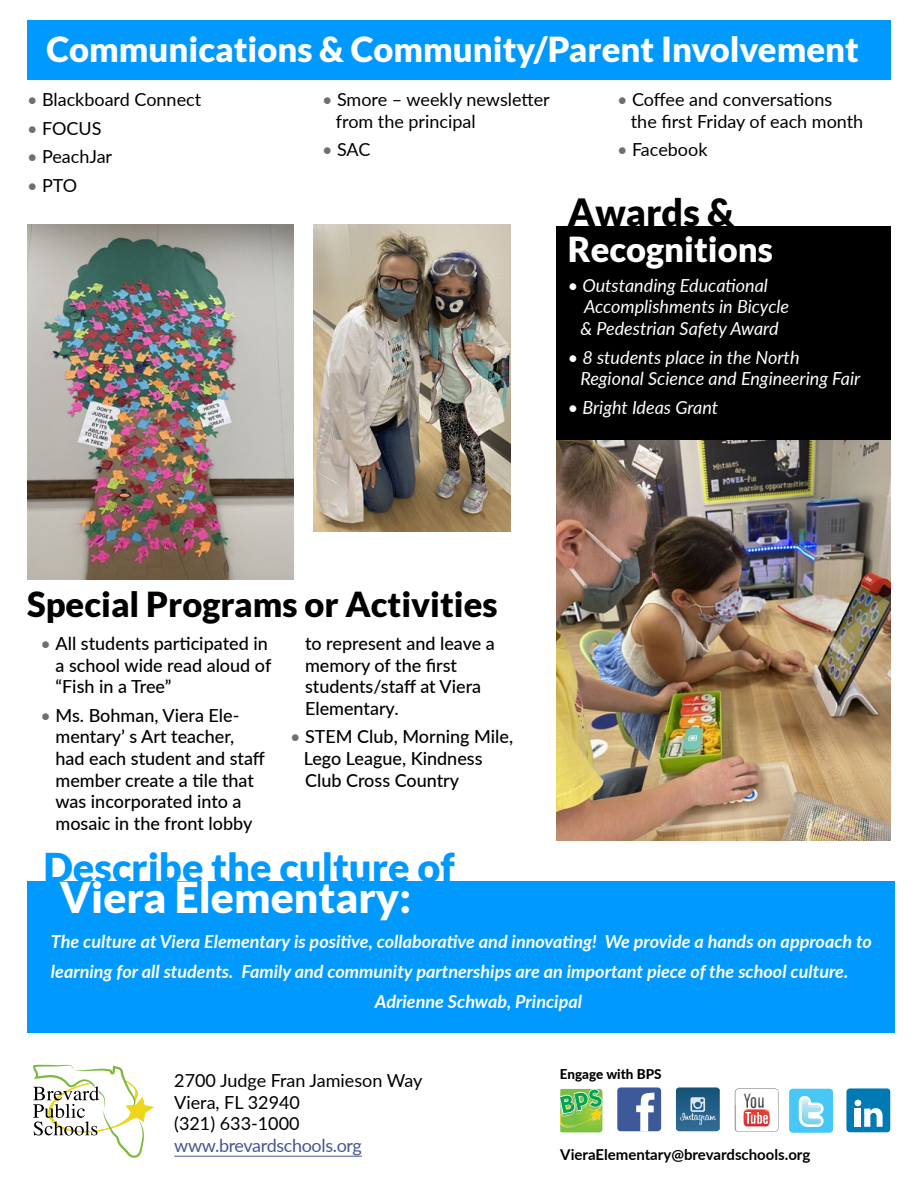
<style>
.page{position:relative;width:918px;height:1188px;background:#fff}
.page>*{position:absolute;margin:0;border:0;box-sizing:border-box;transform-origin:0 0}
.t1{font:900 42.6px "Lato";color:#fff}
.t2{font:900 39.75px "Lato";color:#09f}
.t3{font:900 37.5px "Lato";color:#000}
.t4{font:900 34.5px "Lato";color:#fff}
.t5{font:900 34.5px "Lato";color:#000}
.t6{font:500 18px/21.6px "Lato";color:#000}
.t7{font:italic 700 18px "Lato";color:#fff}
.t8{font:18px/21.6px "Lato";color:#000}
.t9{font:italic 18px/21.6px "Lato";color:#fff}
.t10{font:18px "Lato";letter-spacing:-.02em;color:#465792}
.t11{font:700 15px "Lato";color:#000}
.t12{font:800 13.5px "Lato";color:#000}
.s1{color:#6e7070}
.s2{font-weight:400;color:#6e7070}
</style>
<div class="page">
<div style="left:556px;top:226px;width:335px;height:221px;background:#000"></div>
<div style="left:27px;top:21px;width:864px;height:59px;background:#09f"></div>
<div style="left:27px;top:881px;width:867px;height:152px;background:#09f"></div>
<svg style="left:33px;top:1065px;width:121px;height:93px"></svg>
<hr style="left:174px;top:1156px;width:188px;height:1px;background:#465792">
<div style="left:617px;top:1087px;width:44px;height:44px;background:#3d5999;border-radius:3px"></div>
<svg style="left:636px;top:1093px;width:18px;height:39px"></svg>
<img style="left:560px;top:1128px;width:42px;height:4px">
<svg style="left:560px;top:1089px;width:42px;height:39px;background:#7cc359"></svg>
<div style="left:789px;top:1089px;width:44px;height:44px;background:#47c7f5;border-radius:4px"></div>
<svg style="left:799px;top:1096px;width:25px;height:31px"></svg>
<div style="left:846px;top:1089px;width:44px;height:43px;background:#007ab5;border-radius:3px"></div>
<svg style="left:855px;top:1100px;width:28px;height:27px"></svg>
<svg style="left:735px;top:1089px;width:43px;height:43px"></svg>
<img style="left:676px;top:1087px;width:44px;height:44px">
<svg style="left:680px;top:1097px;width:36px;height:28px"></svg>
<img style="left:27px;top:224px;width:267px;height:356px">
<img style="left:313px;top:224px;width:197px;height:307px">
<img style="left:556px;top:441px;width:335px;height:399px">
<h3 class="t4" style="left:46px;top:29px;width:814px">Communications &amp; Community/Parent Involvement</h3>
<p class="t8" style="left:27px;top:88px;width:176px"><span class="s1">•</span> Blackboard Connect</p>
<p class="t8" style="left:27px;top:117px;width:76px"><span class="s1">•</span> FOCUS</p>
<p class="t8" style="left:27px;top:145px;width:87px"><span class="s1">•</span> PeachJar</p>
<p class="t8" style="left:27px;top:174px;width:52px"><span class="s1">•</span> PTO</p>
<p class="t8" style="left:631px;top:88px;width:234px;text-indent:-14px"><span class="s1">•</span> Coffee and conversations<br>the first Friday of each month</p>
<p class="t8" style="left:617px;top:138px;width:92px"><span class="s1">•</span> Facebook</p>
<p class="t8" style="left:336px;top:88px;width:215px;text-indent:-14px"><span class="s1">•</span> Smore – weekly newsletter from the principal</p>
<p class="t8" style="left:322px;top:138px;width:50px"><span class="s1">•</span> SAC</p>
<h3 class="t3" style="left:568px;top:191px;width:168px">Awards &amp;</h3>
<h3 class="t4" style="left:568px;top:229px;width:207px">Recognitions</h3>
<p class="t9" style="left:580px;top:274px;width:210px;text-indent:-13px">• Outstanding Educational<br>Accomplishments in Bicycle &amp; Pedestrian Safety Award</p>
<p class="t9" style="left:580px;top:345px;width:281px;text-indent:-13px">• 8 students place in the North<br>Regional Science and Engineering Fair</p>
<p class="t9" style="left:568px;top:396px;width:152px">• Bright Ideas Grant</p>
<h3 class="t5" style="left:27px;top:584px;width:472px">Special Programs or Activities</h3>
<p class="t6" style="left:55px;top:632px;width:217px;text-indent:-15px"><span class="s2">•</span> All students participated in a school wide read aloud of “Fish in a Tree”</p>
<p class="t6" style="left:55px;top:704px;width:211px;text-indent:-15px"><span class="s2">•</span> Ms. Bohman, Viera Ele&shy;mentary’ s Art teacher, had each student and staff member create a tile that was incorporated into a mosaic in the front lobby</p>
<p class="t6" style="left:305px;top:632px;width:191px">to represent and leave a memory of the first students/staff at Viera<br>Elementary.</p>
<p class="t6" style="left:304px;top:725px;width:211px;text-indent:-14px"><span class="s2">•</span> STEM Club, Morning Mile,<br>Lego League, Kindness<br>Club Cross Country</p>
<h2 class="t2" style="left:44px;top:844px;width:413px">Describe the culture of</h2>
<h1 class="t1" style="left:60px;top:872px;width:353px">Viera Elementary:</h1>
<p class="t7" style="left:51px;top:928px;width:823px">The culture at Viera Elementary is positive, collaborative and innovating! We provide a hands on approach to</p>
<p class="t7" style="left:51px;top:958px;width:799px">learning for all students. Family and community partnerships are an important piece of the school culture.</p>
<p class="t7" style="left:375px;top:988px;width:209px">Adrienne Schwab, Principal</p>
<p class="t8" style="left:174px;top:1069px;width:250px">2700 Judge Fran Jamieson Way<br>Viera, FL 32940<br>(321) 633-1000</p>
<p class="t10" style="left:174px;top:1133px;width:189px">www.brevardschools.org</p>
<p class="t12" style="left:560px;top:1064px;width:103px">Engage with BPS</p>
<p class="t11" style="left:560px;top:1143px;width:252px">VieraElementary@brevardschools.org</p>
</div>
